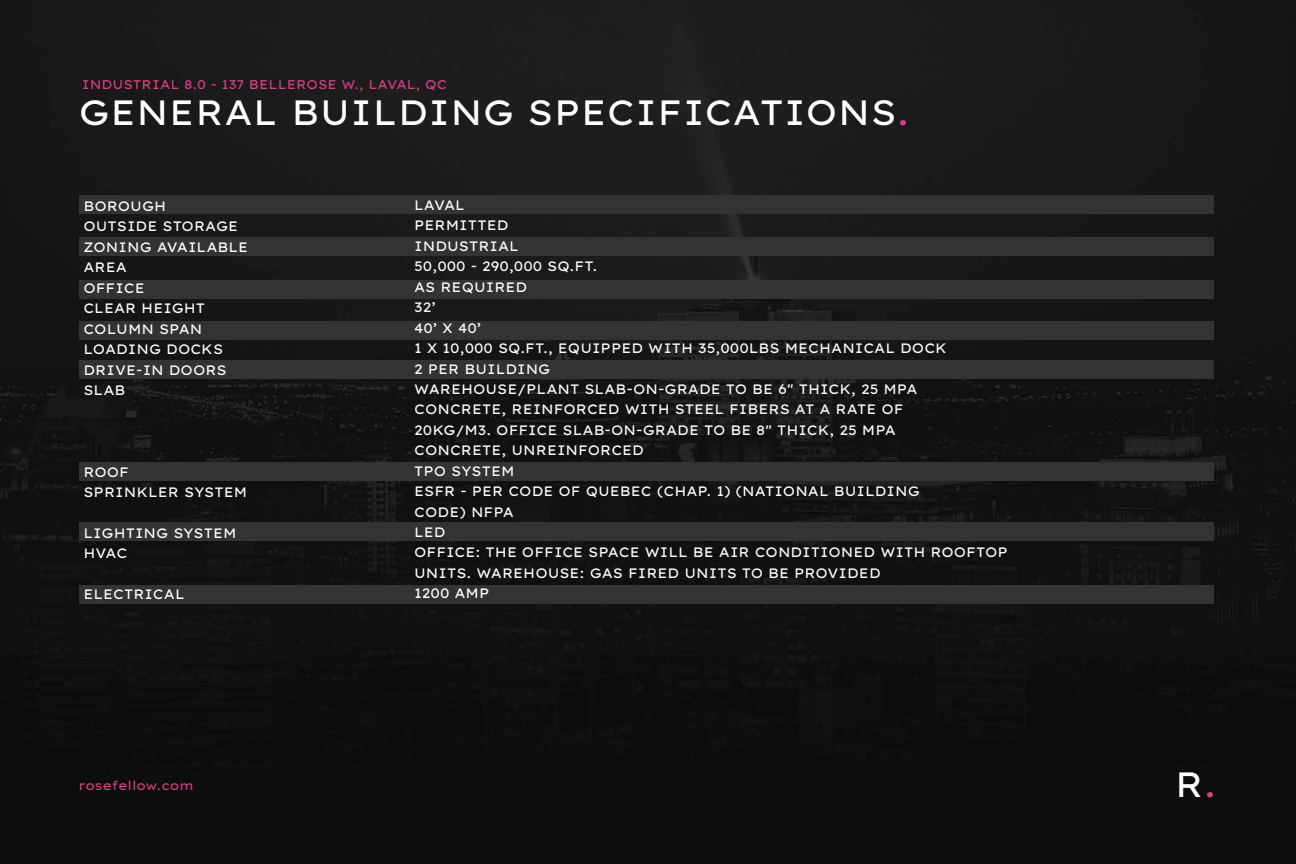
<style>
.page{position:relative;width:1296px;height:864px;background:#fff}
.page>*{position:absolute;margin:0;border:0;box-sizing:border-box;transform-origin:0 0}
.t1{font:35.1px "Lexend Exa";color:#fff}
.t2{font:13.6px/20.4px "Lexend Exa";color:#fff}
.t3{font:12.6px "Lexend Exa";color:#d83f88}
.s1{color:#d83f88}
</style>
<div class="page">
<img style="left:0;top:0;width:1296px;height:864px">
<div style="left:79px;top:196px;width:1135px;height:18px;background:#333"></div>
<div style="left:79px;top:280px;width:1135px;height:18px;background:#333"></div>
<div style="left:79px;top:321px;width:1135px;height:18px;background:#333"></div>
<div style="left:79px;top:360px;width:1135px;height:19px;background:#333"></div>
<div style="left:79px;top:462px;width:1135px;height:19px;background:#333"></div>
<div style="left:79px;top:522px;width:1135px;height:19px;background:#333"></div>
<div style="left:79px;top:585px;width:1135px;height:19px;background:#333"></div>
<div style="left:79px;top:237px;width:1135px;height:18px;background:#333"></div>
<p class="t3" style="left:82px;top:76px;width:367px">INDUSTRIAL 8.0 - 137 BELLEROSE W., LAVAL, QC</p>
<h1 class="t1" style="left:79px;top:90px;width:832px">GENERAL BUILDING SPECIFICATIONS<span class="s1">.</span></h1>
<p class="t2" style="left:83px;top:196px;width:166px">BOROUGH<br>OUTSIDE STORAGE<br>ZONING AVAILABLE<br>AREA<br>OFFICE<br>CLEAR HEIGHT<br>COLUMN SPAN<br>LOADING DOCKS<br>DRIVE-IN DOORS<br>SLAB</p>
<p class="t2" style="left:83px;top:461px;width:165px">ROOF<br>SPRINKLER SYSTEM</p>
<p class="t2" style="left:83px;top:523px;width:155px">LIGHTING SYSTEM<br>HVAC</p>
<p class="t2" style="left:83px;top:584px;width:103px">ELECTRICAL</p>
<p class="t3" style="left:79px;top:778px;width:117px">rosefellow.com</p>
<p class="t2" style="left:414px;top:195px;width:595px">LAVAL<br>PERMITTED<br>INDUSTRIAL<br>50,000 - 290,000 SQ.FT.<br>AS REQUIRED<br>32’<br>40’ X 40’<br>1 X 10,000 SQ.FT., EQUIPPED WITH 35,000LBS MECHANICAL DOCK<br>2 PER BUILDING<br>WAREHOUSE/PLANT SLAB-ON-GRADE TO BE 6" THICK, 25 MPA<br>CONCRETE, REINFORCED WITH STEEL FIBERS AT A RATE OF<br>20KG/M3. OFFICE SLAB-ON-GRADE TO BE 8" THICK, 25 MPA<br>CONCRETE, UNREINFORCED<br>TPO SYSTEM<br>ESFR - PER CODE OF QUEBEC (CHAP. 1) (NATIONAL BUILDING<br>CODE) NFPA<br>LED<br>OFFICE: THE OFFICE SPACE WILL BE AIR CONDITIONED WITH ROOFTOP<br>UNITS. WAREHOUSE: GAS FIRED UNITS TO BE PROVIDED<br>1200 AMP</p>
<h1 class="t1" style="left:1175px;top:762px;width:43px">R<span class="s1">.</span></h1>
</div>
